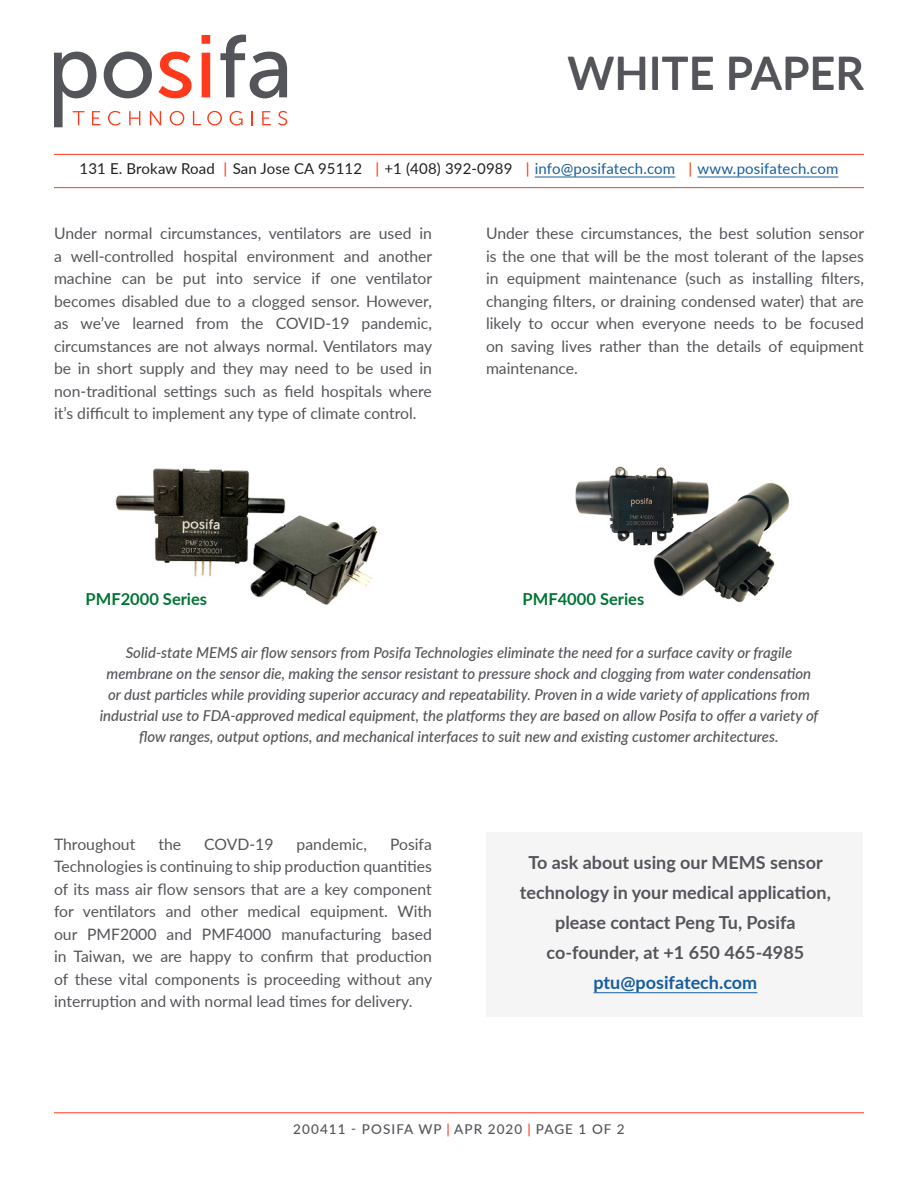
<style>
.page{position:relative;width:918px;height:1188px;background:#fff}
.page>*{position:absolute;margin:0;border:0;box-sizing:border-box;transform-origin:0 0}
.t1{font:600 45px "Lato";color:#54555a}
.t2{font:700 18px/30px "Lato";color:#54555a;text-align:center}
.t3{font:700 18px "Lato";color:#175d9e}
.t4{font:700 16.5px "Lato";color:#007434}
.t5{font:15.75px/22.5px "Lato";color:#54555a;text-align:justify}
.t6{font:italic 500 15px/21px "Lato";color:#54555a;text-align:center}
.t7{font:15px "Lato";letter-spacing:.01em;color:#231f20}
.t8{font:500 13.5px "Lato";letter-spacing:.08em;color:#54555a}
.s1{font-weight:500;color:#ff3a1c}
.s2{color:#175d9e}
.s3{color:#ff3a1c}
</style>
<div class="page">
<svg style="left:54px;top:35px;width:233px;height:92px"></svg>
<hr style="left:54px;top:154px;width:810px;height:1px;background:#ff3a1c">
<hr style="left:54px;top:1112px;width:810px;height:1px;background:#ff3a1c">
<hr style="left:535px;top:177px;width:140px;height:1px;background:#175d9e">
<hr style="left:698px;top:177px;width:140px;height:1px;background:#175d9e">
<hr style="left:54px;top:187px;width:810px;height:1px;background:#ff3a1c">
<div style="left:487px;top:832px;width:376px;height:185px;background:#f5f5f6"></div>
<img style="left:115px;top:468px;width:263px;height:137px">
<img style="left:575px;top:466px;width:215px;height:137px">
<hr style="left:593px;top:992px;width:164px;height:1px;background:#175d9e">
<p class="t1" style="left:568px;top:40px;width:298px">WHITE PAPER</p>
<p class="t7" style="left:80px;top:157px;width:760px">131 E. Brokaw Road <span class="s1">|</span> San Jose CA 95112 <span class="s1">|</span> +1 (408) 392-0989 <span class="s1">|</span> <span class="s2">info@posifatech.com</span> <span class="s1">|</span> <span class="s2">www.posifatech.com</span></p>
<p class="t5" style="left:54px;top:222px;width:380px">Under normal circumstances, ventilators are used in a well-controlled hospital environment and another machine can be put into service if one ventilator becomes disabled due to a clogged sensor. However, as we’ve learned from the COVID-19 pandemic, circumstances are not always normal. Ventilators may be in short supply and they may need to be used in non-traditional settings such as field hospitals where it’s difficult to implement any type of climate control.</p>
<p class="t5" style="left:486px;top:222px;width:380px">Under these circumstances, the best solution sensor is the one that will be the most tolerant of the lapses in equipment maintenance (such as installing filters, changing filters, or draining condensed water) that are likely to occur when everyone needs to be focused on saving lives rather than the details of equipment maintenance.</p>
<p class="t4" style="left:86px;top:587px;width:123px">PMF2000 Series</p>
<p class="t4" style="left:523px;top:587px;width:123px">PMF4000 Series</p>
<p class="t6" style="left:100px;top:642px;width:720px">Solid-state MEMS air flow sensors from Posifa Technologies eliminate the need for a surface cavity or fragile membrane on the sensor die, making the sensor resistant to pressure shock and clogging from water condensation or dust particles while providing superior accuracy and repeatability. Proven in a wide variety of applications from industrial use to FDA-approved medical equipment, the platforms they are based on allow Posifa to offer a variety of flow ranges, output options, and mechanical interfaces to suit new and existing customer architectures.</p>
<p class="t5" style="left:54px;top:832px;width:83px">Throughout</p>
<p class="t5" style="left:158px;top:832px;width:24px">the</p>
<p class="t5" style="left:204px;top:832px;width:71px">COVD-19</p>
<p class="t5" style="left:297px;top:832px;width:72px">pandemic,</p>
<p class="t5" style="left:54px;top:832px;width:380px;text-indent:336px">Posifa Technologies is continuing to ship production quantities of its mass air flow sensors that are a key component for ventilators and other medical equipment. With our PMF2000 and PMF4000 manufacturing based in Taiwan, we are happy to confirm that production of these vital components is proceeding without any interruption and with normal lead times for delivery.</p>
<p class="t2" style="left:520px;top:846px;width:312px">To ask about using our MEMS sensor technology in your medical application, please contact Peng Tu, Posifa</p>
<p class="t2" style="left:547px;top:936px;width:259px">co-founder, at +1 650 465-4985</p>
<p class="t3" style="left:593px;top:969px;width:165px">ptu@posifatech.com</p>
<p class="t8" style="left:293px;top:1119px;width:333px">200411 - POSIFA WP <span class="s3">|</span> AP R 2020 <span class="s3">|</span> PAGE 1 OF 2</p>
</div>
